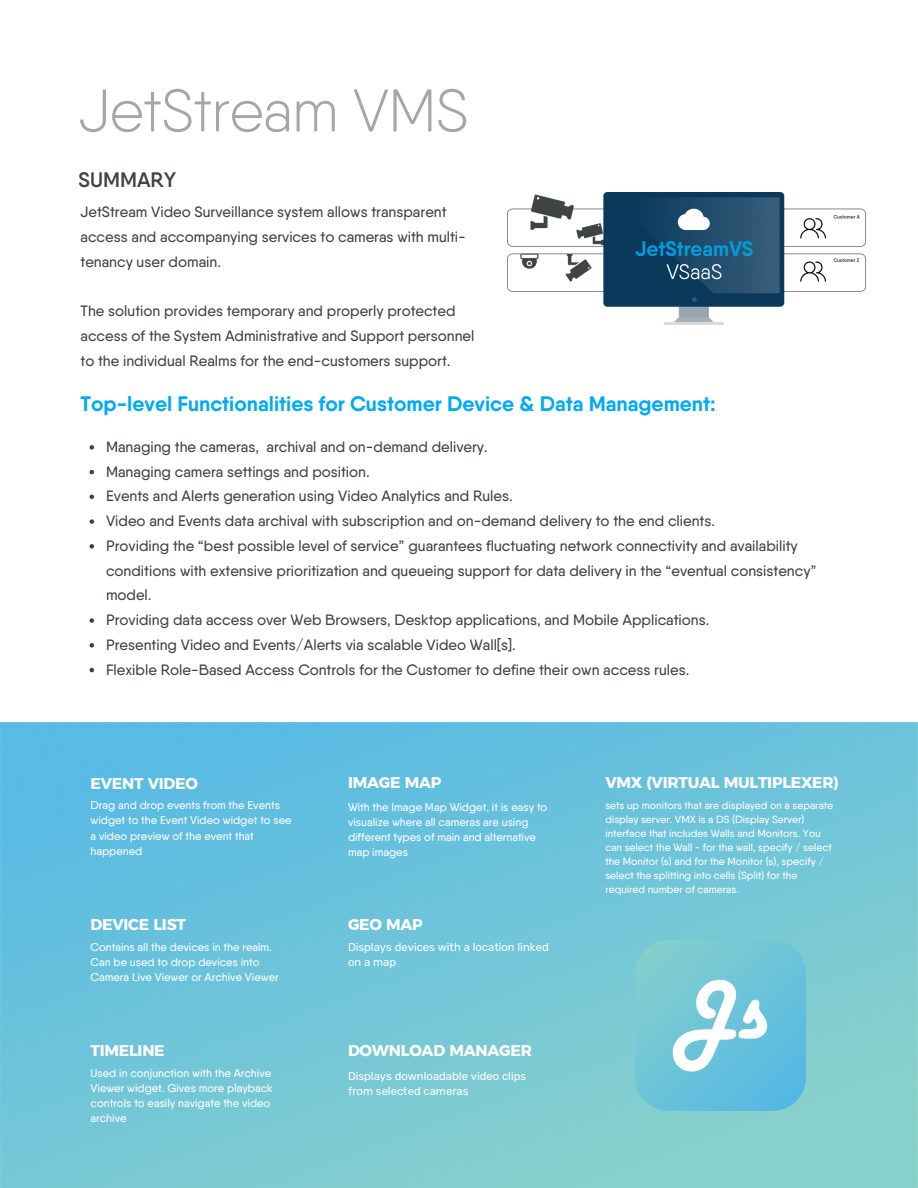
<style>
.page{position:relative;width:918px;height:1188px;background:#fff}
.page>*{position:absolute;margin:0;border:0;box-sizing:border-box;transform-origin:0 0}
.t1{font:300 60px "Qanelas Soft";letter-spacing:-.015em;color:#a6a6a6}
.t2{font:700 21px "Qanelas Soft";color:#00aaf5}
.t3{font:600 21px "Qanelas Soft";color:#3f4440}
.t4{font:700 15.45px "Argentum Sans";letter-spacing:-.015em;color:#fff}
.t5{font:500 15px/24.8px "Qanelas Soft";color:#3f4440}
.t6{font:500 11.25px/15px "Qanelas Soft";color:#fff}
.t7{font:11.25px/15px "Rubik";color:#fff}
.t8{font:500 10.5px/14px "Qanelas Soft";color:#fff}
</style>
<div class="page">
<img style="left:0;top:722px;width:918px;height:466px">
<img style="left:635px;top:941px;width:170px;height:170px">
<svg style="left:673px;top:980px;width:94px;height:92px"></svg>
<img style="left:508px;top:193px;width:358px;height:131px">
<svg style="left:90px;top:445px;width:4px;height:5px"></svg>
<svg style="left:90px;top:470px;width:4px;height:4px"></svg>
<svg style="left:90px;top:495px;width:4px;height:4px"></svg>
<svg style="left:90px;top:519px;width:4px;height:5px"></svg>
<svg style="left:90px;top:544px;width:4px;height:5px"></svg>
<svg style="left:90px;top:618px;width:4px;height:5px"></svg>
<svg style="left:90px;top:643px;width:4px;height:5px"></svg>
<svg style="left:90px;top:668px;width:4px;height:4px"></svg>
<h1 class="t1" style="left:79px;top:75px;width:392px">JetStream VMS</h1>
<h2 class="t3" style="left:79px;top:167px;width:99px">SUMMARY</h2>
<p class="t5" style="left:81px;top:199px;width:387px">JetStream Video Surveillance system allows transparent access and accompanying services to cameras with multi&shy;tenancy user domain.</p>
<p class="t5" style="left:81px;top:298px;width:395px">The solution provides temporary and properly protected access of the System Administrative and Support personnel to the individual Realms for the end-customers support.</p>
<h2 class="t2" style="left:81px;top:391px;width:637px">Top-level Functionalities for Customer Device &amp; Data Management:</h2>
<p class="t5" style="left:106px;top:434px;width:712px">Managing the cameras, archival and on-demand delivery.<br>Managing camera settings and position.<br>Events and Alerts generation using Video Analytics and Rules.<br>Video and Events data archival with subscription and on-demand delivery to the end clients.<br>Providing the “best possible level of service” guarantees fluctuating network connectivity and availability conditions with extensive prioritization and queueing support for data delivery in the “eventual consistency” model.<br>Providing data access over Web Browsers, Desktop applications, and Mobile Applications.<br>Presenting Video and Events/Alerts via scalable Video Wall[s].<br>Flexible Role-Based Access Controls for the Customer to define their own access rules.</p>
<p class="t4" style="left:91px;top:775px;width:109px">EVENT VIDEO</p>
<p class="t6" style="left:91px;top:798px;width:203px">Drag and drop events from the Events widget to the Event Video widget to see a video preview of the event that happened</p>
<p class="t4" style="left:91px;top:915px;width:97px">DEVICE LIST</p>
<p class="t6" style="left:91px;top:939px;width:190px">Contains all the devices in the realm.<br>Can be used to drop devices into<br>Camera Live Viewer or Archive Viewer</p>
<p class="t4" style="left:91px;top:1042px;width:76px">TIMELINE</p>
<p class="t6" style="left:91px;top:1066px;width:184px">Used in conjunction with the Archive<br>Viewer widget. Gives more playback controls to easily navigate the video archive</p>
<p class="t4" style="left:348px;top:774px;width:95px">IMAGE MAP</p>
<p class="t4" style="left:605px;top:774px;width:235px">VMX (VIRTUAL MULTIPLEXER)</p>
<p class="t8" style="left:605px;top:798px;width:229px">sets up monitors that are displayed on a separate display server. VMX is a DS (Display Server) interface that includes Walls and Monitors. You can select the Wall - for the wall, specify / select the Monitor (s) and for the Monitor (s), specify / select the splitting into cells (Split) for the required number of cameras.</p>
<p class="t6" style="left:348px;top:799px;width:201px">With the Image Map Widget, it is easy to visualize where all cameras are using different types of main and alternative map images</p>
<p class="t4" style="left:348px;top:915px;width:76px">GEO MAP</p>
<p class="t7" style="left:348px;top:940px;width:202px">Displays devices with a location linked on a map</p>
<p class="t4" style="left:348px;top:1042px;width:186px">DOWNLOAD MANAGER</p>
<p class="t7" style="left:348px;top:1068px;width:180px">Displays downloadable video clips from selected cameras</p>
</div>
